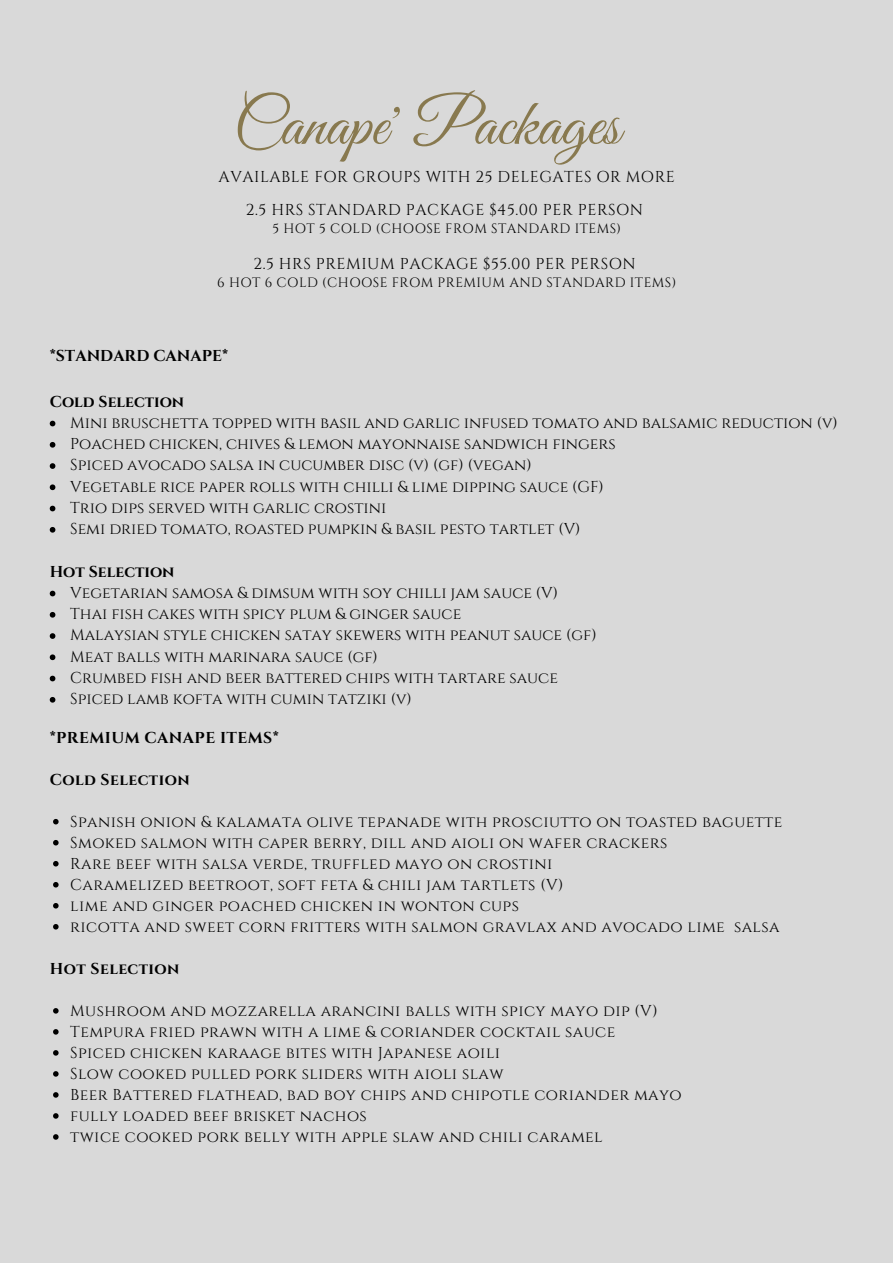
<style>
.page{position:relative;width:893px;height:1263px;background:#d9d9d9}
.page>*{position:absolute;margin:0;border:0;box-sizing:border-box;transform-origin:0 0}
.t1{font:66px "Great Vibes";color:#88794f}
.t2{font:15.75px/21px "Cinzel";letter-spacing:.025em;color:#000}
.t3{font:15.75px/21.2px "Cinzel";color:#000}
.t4{font:700 15.75px "Cinzel";letter-spacing:.025em;color:#000}
.t5{font:700 15.75px "Cinzel";color:#000}
.t6{font:13.5px "Cinzel";letter-spacing:.03em;color:#000}
</style>
<div class="page">
<svg style="left:50px;top:421px;width:5px;height:5px"></svg>
<svg style="left:50px;top:442px;width:5px;height:6px"></svg>
<svg style="left:50px;top:463px;width:5px;height:6px"></svg>
<svg style="left:50px;top:484px;width:5px;height:6px"></svg>
<svg style="left:50px;top:506px;width:5px;height:5px"></svg>
<svg style="left:50px;top:527px;width:5px;height:6px"></svg>
<svg style="left:50px;top:591px;width:5px;height:5px"></svg>
<svg style="left:50px;top:612px;width:5px;height:6px"></svg>
<svg style="left:50px;top:633px;width:5px;height:6px"></svg>
<svg style="left:50px;top:654px;width:5px;height:6px"></svg>
<svg style="left:50px;top:676px;width:5px;height:5px"></svg>
<svg style="left:50px;top:697px;width:5px;height:6px"></svg>
<svg style="left:53px;top:819px;width:6px;height:5px"></svg>
<svg style="left:53px;top:840px;width:6px;height:5px"></svg>
<svg style="left:53px;top:861px;width:6px;height:5px"></svg>
<svg style="left:53px;top:882px;width:6px;height:5px"></svg>
<svg style="left:53px;top:903px;width:6px;height:5px"></svg>
<svg style="left:53px;top:924px;width:6px;height:5px"></svg>
<svg style="left:53px;top:1008px;width:6px;height:5px"></svg>
<svg style="left:53px;top:1029px;width:6px;height:5px"></svg>
<svg style="left:53px;top:1050px;width:6px;height:6px"></svg>
<svg style="left:53px;top:1071px;width:6px;height:6px"></svg>
<svg style="left:53px;top:1092px;width:6px;height:6px"></svg>
<svg style="left:53px;top:1113px;width:6px;height:6px"></svg>
<svg style="left:53px;top:1134px;width:6px;height:6px"></svg>
<h1 class="t1" style="left:234px;top:88px;width:388px">Canape' Packages</h1>
<p class="t2" style="left:219px;top:161px;width:458px;line-height:32.5px;text-align:center">AVAILABLE FOR GROUPS WITH 25 DELEGATES OR MORE<br>2.5 HRS STANDARD PACKAGE $45.00 PER PERSON</p>
<p class="t6" style="left:272px;top:220px;width:350px">5 HOT 5 COLD (CHOOSE FROM STANDARD ITEMS)</p>
<p class="t2" style="left:253px;top:254px;width:384px">2.5 HRS PREMIUM PACKAGE $55.00 PER PERSON</p>
<p class="t6" style="left:217px;top:274px;width:460px">6 HOT 6 COLD (CHOOSE FROM PREMIUM AND STANDARD ITEMS)</p>
<p class="t5" style="left:50px;top:346px;width:180px">*STANDARD CANAPE*</p>
<p class="t5" style="left:50px;top:391px;width:136px">Cold Selection</p>
<p class="t3" style="left:70px;top:412px;width:769px">Mini bruschetta topped with basil and garlic infused tomato and balsamic reduction (v)<br>Poached chicken, chives &amp; lemon mayonnaise sandwich fingers<br>Spiced avocado salsa in cucumber disc (v) (gf) (vegan)<br>Vegetable rice paper rolls with chilli &amp; lime dipping sauce (GF)<br>Trio dips served with garlic crostini<br>Semi dried tomato, roasted pumpkin &amp; basil pesto tartlet (V)</p>
<p class="t5" style="left:50px;top:561px;width:126px">Hot Selection</p>
<p class="t3" style="left:70px;top:582px;width:528px">Vegetarian samosa &amp; dimsum with soy chilli jam sauce (V)<br>Thai fish cakes with spicy plum &amp; ginger sauce<br>Malaysian style chicken satay skewers with peanut sauce (gf)<br>Meat balls with marinara sauce (gf)<br>Crumbed fish and beer battered chips with tartare sauce Spiced lamb kofta with cumin tatziki (v)</p>
<p class="t4" style="left:50px;top:727px;width:230px">*PREMIUM CANAPE ITEMS*</p>
<p class="t4" style="left:50px;top:769px;width:141px">Cold Selection</p>
<p class="t2" style="left:70px;top:811px;width:713px">Spanish onion &amp; kalamata olive tepanade with prosciutto on toasted baguette Smoked salmon with caper berry, dill and aioli on wafer crackers<br>Rare beef with salsa verde, truffled mayo on crostini<br>Caramelized beetroot, soft feta &amp; chili jam tartlets (V)<br>lime and ginger poached chicken in wonton cups<br>ricotta and sweet corn fritters with salmon gravlax and avocado lime salsa</p>
<p class="t4" style="left:50px;top:958px;width:131px">Hot Selection</p>
<p class="t2" style="left:70px;top:1000px;width:613px">Mushroom and mozzarella arancini balls with spicy mayo dip (V)<br>Tempura fried prawn with a lime &amp; coriander cocktail sauce<br>Spiced chicken karaage bites with Japanese aoili<br>Slow cooked pulled pork sliders with aioli slaw<br>Beer Battered flathead, bad boy chips and chipotle coriander mayo fully loaded beef brisket nachos<br>twice cooked pork belly with apple slaw and chili caramel</p>
</div>
